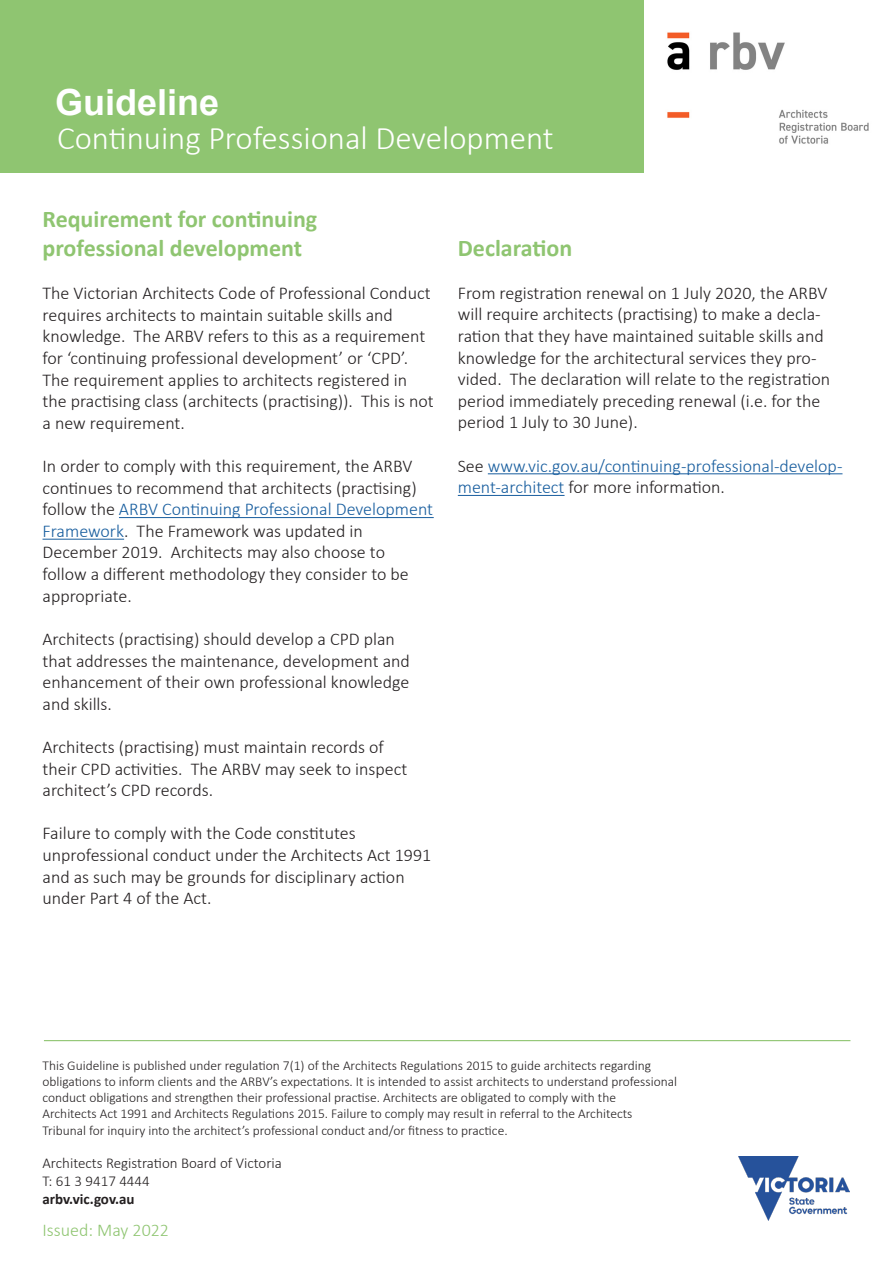
<style>
.page{position:relative;width:893px;height:1263px;background:#fff}
.page>*{position:absolute;margin:0;border:0;box-sizing:border-box;transform-origin:0 0}
.t1{font:700 36px "Arial";color:#fff}
.t2{font:300 33px "Calibri";color:#fff}
.t3{font:700 24px/28.8px "Calibri";color:#8fc571}
.t4{font:300 18px/21.6px "Calibri";color:#231f20}
.t5{font:300 18px/21.6px "Calibri";color:#175d9e}
.t6{font:300 18px "Calibri";color:#8fc571}
.t7{font:300 15px "Calibri";color:#231f20}
.t8{font:700 15px "Calibri";color:#231f20}
.t9{font:300 13.5px/16.2px "Calibri";color:#231f20}
.s1{color:#175d9e}
.s2{color:#231f20}
</style>
<div class="page">
<div style="left:0;top:0;width:643px;height:172px;background:#8fc571"></div>
<img style="left:667px;top:32px;width:202px;height:112px">
<img style="left:738px;top:1157px;width:112px;height:63px">
<hr style="left:119px;top:517px;width:315px;height:1px;background:#175d9e">
<hr style="left:43px;top:539px;width:81px;height:1px;background:#175d9e">
<hr style="left:488px;top:473px;width:354px;height:1px;background:#175d9e">
<hr style="left:458px;top:495px;width:107px;height:1px;background:#175d9e">
<hr style="left:44px;top:1040px;width:806px;height:1px;background:#8fc571">
<p class="t1" style="left:55px;top:77px;width:166px">Guideline</p>
<p class="t2" style="left:57px;top:118px;width:498px">Continuing Professional Development</p>
<p class="t3" style="left:43px;top:205px;width:276px">Requirement for continuing professional development</p>
<p class="t4" style="left:43px;top:282px;width:393px">The Victorian Architects Code of Professional Conduct requires architects to maintain suitable skills and knowledge. The ARBV refers to this as a requirement for ‘continuing professional development’ or ‘CPD’.<br>The requirement applies to architects registered in the practising class (architects (practising)). This is not a new requirement.</p>
<p class="t4" style="left:43px;top:455px;width:392px">In order to comply with this requirement, the ARBV continues to recommend that architects (practising) follow the <span class="s1">ARBV Continuing Professional Development Framework</span>. The Framework was updated in December 2019. Architects may also choose to follow a different methodology they consider to be appropriate.</p>
<p class="t4" style="left:43px;top:628px;width:369px">Architects (practising) should develop a CPD plan that addresses the maintenance, development and enhancement of their own professional knowledge and skills.</p>
<p class="t4" style="left:43px;top:736px;width:366px">Architects (practising) must maintain records of their CPD activities. The ARBV may seek to inspect architect’s CPD records.</p>
<p class="t4" style="left:43px;top:822px;width:390px">Failure to comply with the Code constitutes unprofessional conduct under the Architects Act 1991 and as such may be grounds for disciplinary action under Part 4 of the Act.</p>
<p class="t3" style="left:458px;top:233px;width:116px">Declaration</p>
<p class="t4" style="left:458px;top:282px;width:374px">From registration renewal on 1 July 2020, the ARBV will require architects (practising) to make a decla&shy;ration that they have maintained suitable skills and knowledge for the architectural services they pro&shy;vided. The declaration will relate to the registration period immediately preceding renewal (i.e. for the period 1 July to 30 June).</p>
<p class="t5" style="left:458px;top:455px;width:386px"><span class="s2">See</span> www.vic.gov.au/continuing-professional-develop&shy;ment-architect <span class="s2">for more information.</span></p>
<p class="t9" style="left:43px;top:1057px;width:636px">This Guideline is published under regulation 7(1) of the Architects Regulations 2015 to guide architects regarding obligations to inform clients and the ARBV’s expectations. It is intended to assist architects to understand professional</p>
<p class="t9" style="left:43px;top:1089px;width:575px">conduct obligations and strengthen their professional practise. Architects are obligated to comply with the</p>
<p class="t9" style="left:43px;top:1106px;width:591px">Architects Act 1991 and Architects Regulations 2015. Failure to comply may result in referral to the Architects</p>
<p class="t9" style="left:43px;top:1122px;width:467px">Tribunal for inquiry into the architect’s professional conduct and/or fitness to practice.</p>
<p class="t7" style="left:43px;top:1154px;width:241px">Architects Registration Board of Victoria</p>
<p class="t7" style="left:43px;top:1172px;width:109px">T: 61 3 9417 4444</p>
<p class="t8" style="left:43px;top:1188px;width:93px">arbv.vic.gov.au</p>
<p class="t6" style="left:43px;top:1219px;width:128px">Issued: May 2022</p>
</div>
